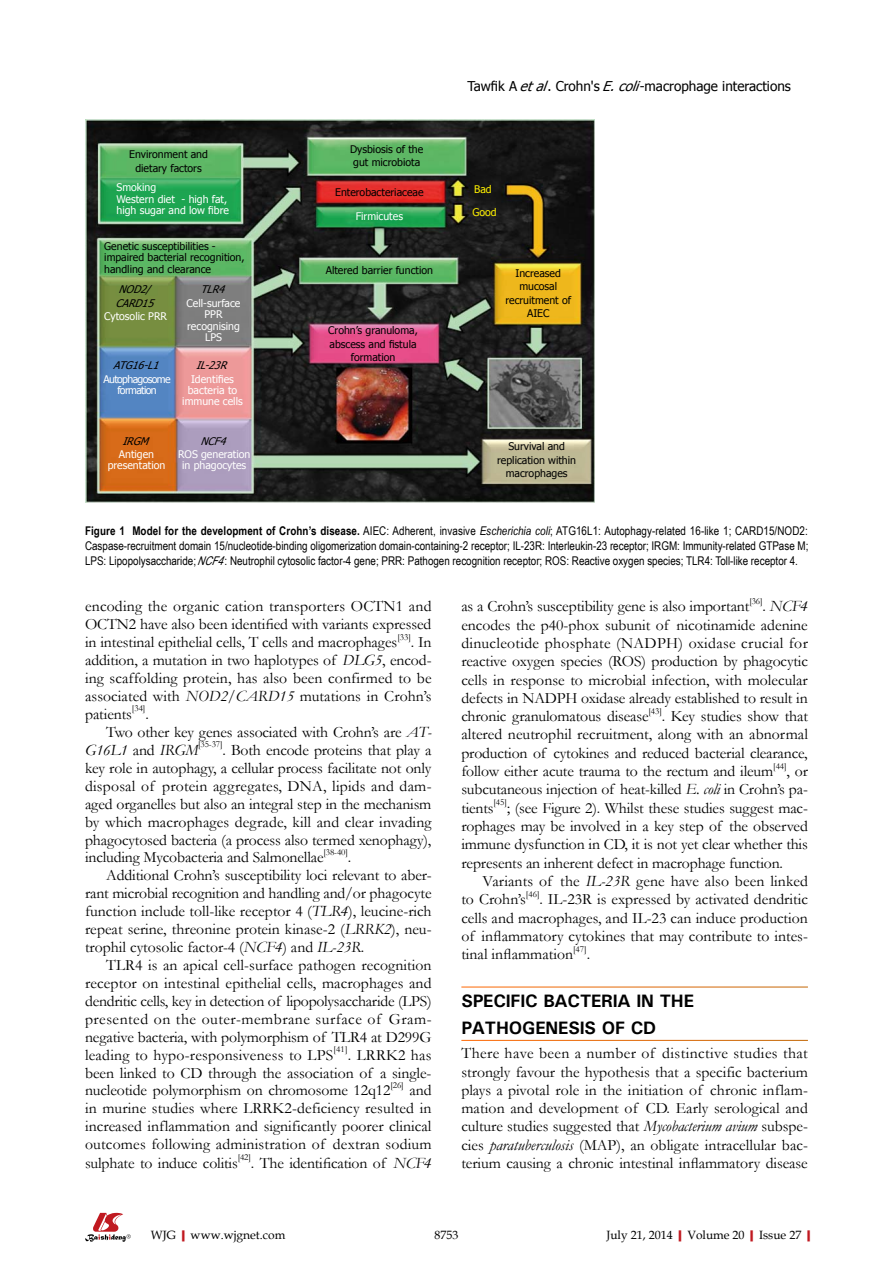
<style>
.page{position:relative;width:893px;height:1263px;background:#fff}
.page>*{position:absolute;margin:0;border:0;box-sizing:border-box;transform-origin:0 0}
.t1{font:700 18px/27px "Univers";letter-spacing:-.01em;color:#000}
.t2{font:15.75px/18.3px "Garamond";letter-spacing:-.01em;color:#000;text-align:justify}
.t3{font:15.75px "Garamond";letter-spacing:.03em;color:#000}
.t4{font:15.75px "Garamond";letter-spacing:.01em;color:#000}
.t5{font:15.75px "Garamond";letter-spacing:.015em;color:#000}
.t6{font:italic 15.75px "Garamond";letter-spacing:-.01em;color:#000}
.t7{font:13.5px "Tahoma";color:#000}
.t8{font:12px/15px "Arial Narrow";color:#000;text-align:justify}
.t9{font:12px "Book Antiqua";color:#000}
.t10{font:10.5px/13.5px "Tahoma";color:#000;text-align:center}
.t11{font:10.5px/13.5px "Tahoma";color:#fff;text-align:center}
.t12{font:10.5px/13.5px "Tahoma";letter-spacing:-.06em;color:#fff;text-align:center}
.t13{font:10.5px/22.6px "Tahoma";color:#fff100}
.t14{font:9.15px "Garamond";letter-spacing:-.01em;color:#000}
.s1{font-style:italic;color:#000}
.s2{font-style:italic}
.s3{font-weight:700}
.s4{font-style:normal}
.s5{font-weight:700;color:#c01920}
</style>
<div class="page">
<svg style="left:85px;top:1213px;width:46px;height:29px"></svg>
<img style="left:85px;top:119px;width:510px;height:384px">
<p class="t10" style="left:129px;top:147px;width:80px">Environment and dietary factors</p>
<p class="t11" style="left:117px;top:181px;width:114px;line-height:11.4px;text-align:left">Smoking<br>Western diet - high fat, high sugar and low fibre</p>
<p class="t10" style="left:104px;top:240px;width:142px;line-height:11.4px;text-align:left">Genetic susceptibilities - impaired bacterial recognition, handling and clearance</p>
<p class="t11" style="left:104px;top:282px;width:64px"><span class="s1">NOD2/<br>CARD15<br></span>Cytosolic PRR</p>
<p class="t11" style="left:187px;top:282px;width:55px"><span class="s1">TLR4<br></span>Cell-surface</p>
<p class="t11" style="left:187px;top:308px;width:54px;line-height:11.4px">PPR recognising<br>LPS</p>
<p class="t12" style="left:104px;top:358px;width:69px"><span class="s1">ATG16-L1<br></span>Autophagosome</p>
<p class="t12" style="left:117px;top:383px;width:41px">formation</p>
<p class="t11" style="left:191px;top:358px;width:44px"><span class="s1">IL-23R<br></span>Identifies</p>
<p class="t11" style="left:182px;top:384px;width:62px;line-height:11.4px">bacteria to immune cells</p>
<p class="t11" style="left:119px;top:433px;width:37px"><span class="s1">IRGM<br></span>Antigen</p>
<p class="t11" style="left:108px;top:458px;width:59px">presentation</p>
<p class="t11" style="left:178px;top:433px;width:74px"><span class="s1">NCF4<br></span>ROS generation</p>
<p class="t11" style="left:182px;top:458px;width:66px">in phagocytes</p>
<p class="t10" style="left:350px;top:141px;width:75px">Dysbiosis of the gut microbiota</p>
<p class="t10" style="left:335px;top:185px;width:90px">Enterobacteriaceae</p>
<p class="t11" style="left:356px;top:209px;width:49px">Firmicutes</p>
<p class="t10" style="left:326px;top:263px;width:109px">Altered barrier function</p>
<p class="t10" style="left:328px;top:323px;width:91px">Crohn’s granuloma, abscess and fistula formation</p>
<p class="t7" style="left:467px;top:77px;width:325px">Tawfik A <span class="s2">etal</span>. Crohn's <span class="s2">E.coli</span>-macrophage interactions</p>
<p class="t13" style="left:472px;top:177px;width:26px">Bad<br>Good</p>
<p class="t10" style="left:505px;top:266px;width:67px">Increased mucosal recruitment of<br>AIEC</p>
<p class="t10" style="left:497px;top:439px;width:80px">Survival and replication within macrophages</p>
<p class="t8" style="left:85px;top:523px;width:725px"><span class="s3">Figure 1 model for the development of Crohn’s disease.</span> AIEC: Adherent, invasive <span class="s2">Escherichia coli</span>; ATG16L1: autophagy-related 16-like 1; CARD15/NOD2:<br>Caspase-recruitment domain 15/nucleotide-binding oligomerization domain-containing-2 receptor; IL-23R: Interleukin-23 receptor; IRGM: Immunity-related GTPase M; LPS: Lipopolysaccharide; <span class="s2">NCF4</span>: neutrophil cytosolic factor-4 gene; PRR: pathogen recognition receptor; ROS: reactive oxygen species; TLR4: Toll-like receptor 4.</p>
<p class="t2" style="left:85px;top:597px;width:348px">encoding the organic cation transporters OCTN1 and OCTN2 have also been identified with variants expressed in intestinal epithelial cells, T cells and macrophages</p>
<p class="t14" style="left:397px;top:631px;width:15px">[33]</p>
<p class="t2" style="left:85px;top:633px;width:348px;line-height:17.9px;text-indent:326px">. In addition, a mutation in two haplotypes of <span class="s2">DLG5</span>, encod&shy;ing scaffolding protein, has also been confirmed to be associated with <span class="s2">NOD2</span>/<span class="s2">CARD15</span> mutations in Crohn’s patients</p>
<p class="t14" style="left:132px;top:702px;width:15px">[34]</p>
<p class="t2" style="left:145px;top:704px;width:5px">.</p>
<p class="t2" style="left:106px;top:722px;width:327px">Two other key genes associated with Crohn’s are <span class="s2">AT-</span></p>
<p class="t6" style="left:85px;top:739px;width:115px">G16L1 <span class="s4">and</span> IRGM</p>
<p class="t14" style="left:198px;top:738px;width:26px">[35-37]</p>
<p class="t2" style="left:85px;top:740px;width:348px;text-indent:138px">. Both encode proteins that play a key role in autophagy, a cellular process facilitate not only disposal of protein aggregates, DNA, lipids and dam&shy;aged organelles but also an integral step in the mechanism by which macrophages degrade, kill and clear invading phagocytosed bacteria (a process also termed xenophagy), including Mycobacteria and Salmonellae</p>
<p class="t14" style="left:323px;top:846px;width:26px">[38-40]</p>
<p class="t2" style="left:348px;top:848px;width:5px">.</p>
<p class="t2" style="left:106px;top:866px;width:327px">Additional Crohn’s susceptibility loci relevant to aber-</p>
<p class="t2" style="left:85px;top:884px;width:348px">rant microbial recognition and handling and/or phagocyte</p>
<p class="t2" style="left:85px;top:902px;width:348px">function include toll-like receptor 4 (<span class="s2">TLR4</span>), leucine-rich</p>
<p class="t2" style="left:85px;top:920px;width:348px">repeat serine, threonine protein kinase-2 (<span class="s2">LRRK2</span>), neu-</p>
<p class="t2" style="left:85px;top:937px;width:281px">trophil cytosolic factor-4 (<span class="s2">NCF4</span>) and <span class="s2">IL-23R</span>.</p>
<p class="t2" style="left:106px;top:955px;width:327px">TLR4 is an apical cell-surface pathogen recognition</p>
<p class="t2" style="left:85px;top:973px;width:348px">receptor on intestinal epithelial cells, macrophages and</p>
<p class="t2" style="left:85px;top:991px;width:348px">dendritic cells, key in detection of lipopolysaccharide (LPS)</p>
<p class="t3" style="left:85px;top:1008px;width:348px">presented on the outer-membrane surface of Gram-</p>
<p class="t2" style="left:85px;top:1027px;width:348px">negative bacteria, with polymorphism of TLR4 at D299G</p>
<p class="t5" style="left:85px;top:1044px;width:250px">leading to hypo-responsiveness to LPS</p>
<p class="t14" style="left:334px;top:1043px;width:15px">[41]</p>
<p class="t2" style="left:85px;top:1045px;width:348px;line-height:17.9px;text-indent:263px">. LRRK2 has been linked to CD through the association of a single&shy;nucleotide polymorphism on chromosome 12q12</p>
<p class="t14" style="left:390px;top:1079px;width:15px">[26]</p>
<p class="t2" style="left:85px;top:1081px;width:348px;text-indent:324px">and in murine studies where LRRK2-deficiency resulted in increased inflammation and significantly poorer clinical outcomes following administration of dextran sodium sulphate to induce colitis</p>
<p class="t14" style="left:238px;top:1151px;width:15px">[42]</p>
<p class="t2" style="left:251px;top:1153px;width:182px">. The identification of <span class="s2">NCF4</span></p>
<p class="t2" style="left:461px;top:597px;width:289px">as a Crohn’s susceptibility gene is also important</p>
<p class="t14" style="left:749px;top:595px;width:15px">[36]</p>
<p class="t2" style="left:461px;top:597px;width:348px;text-indent:301px">. <span class="s2">NCF4 </span>encodes the p40-phox subunit of nicotinamide adenine dinucleotide phosphate (NADPH) oxidase crucial for reactive oxygen species (ROS) production by phagocytic cells in response to microbial infection, with molecular defects in NADPH oxidase already established to result in chronic granulomatous disease</p>
<p class="t14" style="left:649px;top:704px;width:15px">[43]</p>
<p class="t2" style="left:461px;top:707px;width:348px;text-indent:200px">. Key studies show that altered neutrophil recruitment, along with an abnormal production of cytokines and reduced bacterial clearance, follow either acute trauma to the rectum and ileum</p>
<p class="t14" style="left:773px;top:759px;width:15px">[44]</p>
<p class="t2" style="left:461px;top:761px;width:348px;text-indent:325px">, or subcutaneous injection of heat-killed <span class="s2">E. coli</span> in Crohn’s pa&shy;tients</p>
<p class="t14" style="left:494px;top:796px;width:15px">[45]</p>
<p class="t2" style="left:507px;top:798px;width:303px">; (see Figure 2). Whilst these studies suggest mac-</p>
<p class="t2" style="left:461px;top:816px;width:348px">rophages may be involved in a key step of the observed</p>
<p class="t2" style="left:461px;top:835px;width:348px">immune dysfunction in CD, it is not yet clear whether this</p>
<p class="t2" style="left:461px;top:853px;width:323px">represents an inherent defect in macrophage function.</p>
<p class="t4" style="left:483px;top:870px;width:327px">Variants of the <span class="s2">IL-23R</span> gene have also been linked</p>
<p class="t2" style="left:461px;top:890px;width:66px">to Crohn’s</p>
<p class="t14" style="left:526px;top:887px;width:15px">[46]</p>
<p class="t2" style="left:461px;top:890px;width:348px;text-indent:78px">. IL-23R is expressed by activated dendritic cells and macrophages, and IL-23 can induce production of inflammatory cytokines that may contribute to intes&shy;tinal inflammation</p>
<p class="t14" style="left:573px;top:942px;width:15px">[47]</p>
<p class="t2" style="left:587px;top:944px;width:5px">.</p>
<p class="t1" style="left:461px;top:987px;width:234px">SPECIFIC BACTERIA IN THE<br>PATHOGENESIS OF CD</p>
<p class="t2" style="left:461px;top:1044px;width:348px">There have been a number of distinctive studies that strongly favour the hypothesis that a specific bacterium plays a pivotal role in the initiation of chronic inflam&shy;mation and development of CD. Early serological and culture studies suggested that <span class="s2">Mycobacterium avium</span> subspe&shy;cies <span class="s2">paratuberculosis</span> (MAP), an obligate intracellular bac&shy;terium causing a chronic intestinal inflammatory disease</p>
<p class="t9" style="left:151px;top:1226px;width:136px">WJG<span class="s5">|</span>www.wjgnet.com</p>
<p class="t9" style="left:434px;top:1226px;width:25px">8753</p>
<p class="t9" style="left:606px;top:1226px;width:211px">July 21, 2014<span class="s5">|</span>Volume 20<span class="s5">|</span>Issue 27<span class="s5">|</span></p>
</div>
